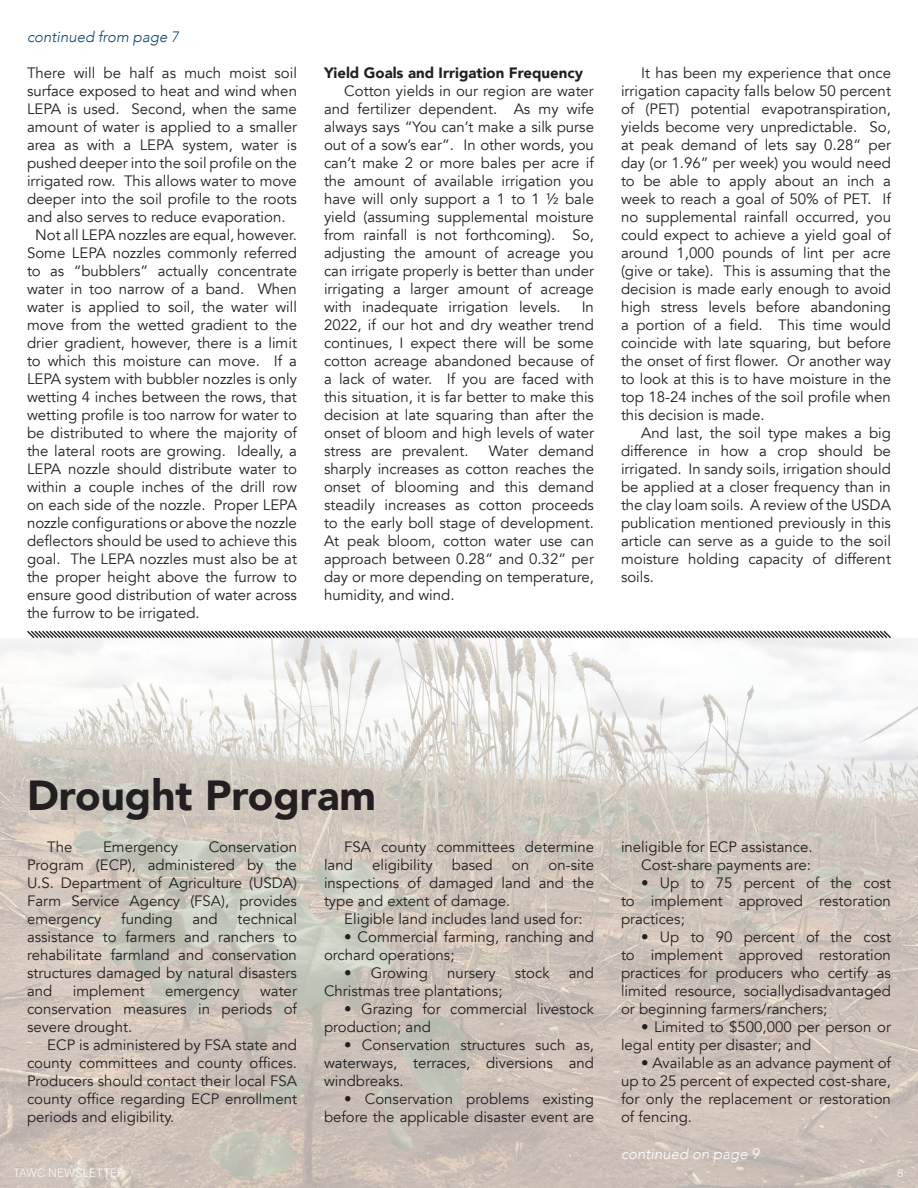
<style>
.page{position:relative;width:918px;height:1188px;background:#fff}
.page>*{position:absolute;margin:0;border:0;box-sizing:border-box;transform-origin:0 0}
.t1{font:900 42px "Avenir";color:#231f20}
.t2{font:15px/18px "Avenir";color:#231f20;text-align:justify}
.t3{font:900 15px "Avenir";color:#231f20}
.t4{font:italic 300 15px "Avenir";color:#0b4471}
.t5{font:italic 300 15px "Avenir";color:#fff}
.t6{font:12px "Acumin Variable Concept";color:#fff}
</style>
<div class="page">
<img style="left:0;top:638px;width:918px;height:550px">
<svg style="left:26px;top:630px;width:866px;height:10px"></svg>
<p class="t4" style="left:27px;top:28px;width:154px">continued from page 7</p>
<p class="t2" style="left:27px;top:64px;width:272px">There will be half as much moist soil surface exposed to heat and wind when LEPA is used. Second, when the same amount of water is applied to a smaller area as with a LEPA system, water is pushed deeper into the soil profile on the irrigated row. This allows water to move deeper into the soil profile to the roots and also serves to reduce evaporation.</p>
<p class="t2" style="left:27px;top:226px;width:272px;text-indent:8px">Not all LEPA nozzles are equal, however.<br>Some LEPA nozzles commonly referred to as “bubblers” actually concentrate water in too narrow of a band. When water is applied to soil, the water will move from the wetted gradient to the drier gradient, however, there is a limit to which this moisture can move. If a LEPA system with bubbler nozzles is only wetting 4 inches between the rows, that wetting profile is too narrow for water to be distributed to where the majority of the lateral roots are growing. Ideally, a LEPA nozzle should distribute water to within a couple inches of the drill row on each side of the nozzle. Proper LEPA nozzle configurations or above the nozzle deflectors should be used to achieve this goal. The LEPA nozzles must also be at the proper height above the furrow to ensure good distribution of water across the furrow to be irrigated.</p>
<p class="t3" style="left:324px;top:60px;width:261px">Yield Goals and Irrigation Frequency</p>
<p class="t2" style="left:324px;top:82px;width:272px;text-indent:20px">Cotton yields in our region are water and fertilizer dependent. As my wife always says “You can’t make a silk purse out of a sow’s ear”. In other words, you can’t make 2 or more bales per acre if the amount of available irrigation you have will only support a 1 to 1 ½ bale yield (assuming supplemental moisture from rainfall is not forthcoming). So, adjusting the amount of acreage you can irrigate properly is better than under irrigating a larger amount of acreage with inadequate irrigation levels.</p>
<p class="t2" style="left:324px;top:298px;width:272px;text-indent:258px">In 2022, if our hot and dry weather trend continues, I expect there will be some cotton acreage abandoned because of a lack of water. If you are faced with this situation, it is far better to make this decision at late squaring than after the onset of bloom and high levels of water stress are prevalent.</p>
<p class="t2" style="left:324px;top:442px;width:272px;text-indent:165px">Water demand sharply increases as cotton reaches the onset of blooming and this demand steadily increases as cotton proceeds to the early boll stage of development.<br>At peak bloom, cotton water use can approach between 0.28” and 0.32” per day or more depending on temperature, humidity, and wind.</p>
<p class="t2" style="left:621px;top:64px;width:272px;text-indent:20px">It has been my experience that once irrigation capacity falls below 50 percent of (PET) potential evapotranspiration, yields become very unpredictable. So, at peak demand of lets say 0.28” per day (or 1.96” per week) you would need to be able to apply about an inch a week to reach a goal of 50% of PET. If no supplemental rainfall occurred, you could expect to achieve a yield goal of around 1,000 pounds of lint per acre (give or take). This is assuming that the decision is made early enough to avoid high stress levels before abandoning a portion of a field. This time would coincide with late squaring, but before the onset of first flower. Or another way to look at this is to have moisture in the top 18-24 inches of the soil profile when this decision is made.</p>
<p class="t2" style="left:621px;top:424px;width:272px;text-indent:20px">And last, the soil type makes a big difference in how a crop should be irrigated. In sandy soils, irrigation should be applied at a closer frequency than in the clay loam soils. A review of the USDA publication mentioned previously in this article can serve as a guide to the soil moisture holding capacity of different soils.</p>
<p class="t1" style="left:27px;top:760px;width:351px">Drought Program</p>
<p class="t2" style="left:47px;top:838px;width:27px">The</p>
<p class="t2" style="left:103px;top:838px;width:77px">Emergency</p>
<p class="t2" style="left:324px;top:838px;width:272px;text-indent:20px">FSA county committees determine land</p>
<p class="t2" style="left:27px;top:838px;width:272px;text-indent:182px">Conservation Program (ECP), administered by the U.S. Department of Agriculture (USDA)<br>Farm Service Agency (FSA), provides emergency</p>
<p class="t2" style="left:372px;top:856px;width:62px">eligibility</p>
<p class="t2" style="left:452px;top:856px;width:42px">based</p>
<p class="t2" style="left:512px;top:856px;width:19px">on</p>
<p class="t2" style="left:324px;top:856px;width:272px;text-indent:224px">on-site inspections of damaged land and the type and extent of damage.</p>
<p class="t2" style="left:344px;top:910px;width:240px">Eligible land includes land used for:</p>
<p class="t2" style="left:324px;top:928px;width:271px;text-indent:20px">• Commercial farming, ranching and orchard operations;</p>
<p class="t2" style="left:344px;top:964px;width:85px">• Growing</p>
<p class="t2" style="left:447px;top:964px;width:50px">nursery</p>
<p class="t2" style="left:515px;top:964px;width:36px">stock</p>
<p class="t2" style="left:569px;top:964px;width:27px">and</p>
<p class="t2" style="left:324px;top:982px;width:180px">Christmas tree plantations;</p>
<p class="t2" style="left:324px;top:1000px;width:271px;text-indent:20px">• Grazing for commercial livestock production; and</p>
<p class="t2" style="left:324px;top:1036px;width:272px;text-indent:20px">• Conservation structures such as, waterways, terraces, diversions and windbreaks.</p>
<p class="t2" style="left:324px;top:1090px;width:272px;text-align:right">• Conservation problems existing before the applicable disaster event are</p>
<p class="t2" style="left:121px;top:910px;width:53px">funding</p>
<p class="t2" style="left:192px;top:910px;width:27px">and</p>
<p class="t2" style="left:27px;top:910px;width:272px;text-indent:211px">technical assistance to farmers and ranchers to rehabilitate farmland and conservation structures damaged by natural disasters and</p>
<p class="t2" style="left:73px;top:982px;width:73px">implement</p>
<p class="t2" style="left:165px;top:982px;width:76px">emergency</p>
<p class="t2" style="left:27px;top:982px;width:272px;text-indent:233px">water conservation measures in periods of severe drought.</p>
<p class="t2" style="left:27px;top:1036px;width:272px;text-indent:20px">ECP is administered by FSA state and county committees and county offices.<br>Producers should contact their local FSA county office regarding ECP enrollment periods and eligibility.</p>
<p class="t2" style="left:621px;top:838px;width:193px">ineligible for ECP assistance.</p>
<p class="t2" style="left:641px;top:856px;width:171px">Cost-share payments are:</p>
<p class="t2" style="left:621px;top:874px;width:271px;text-indent:20px">• Up to 75 percent of the cost to implement approved restoration practices;</p>
<p class="t2" style="left:621px;top:928px;width:272px;text-indent:20px">• Up to 90 percent of the cost to implement approved restoration practices for producers who certify as limited resource, sociallydisadvantaged or beginning farmers/ranchers;</p>
<p class="t2" style="left:621px;top:1018px;width:271px;text-indent:20px">• Limited to $500,000 per person or legal entity per disaster; and</p>
<p class="t2" style="left:621px;top:1054px;width:272px;text-indent:20px">• Available as an advance payment of up to 25 percent of expected cost-share, for only the replacement or restoration of fencing.</p>
<p class="t5" style="left:621px;top:1145px;width:140px">continued on page 9</p>
<p class="t6" style="left:14px;top:1164px;width:112px">TAWC NEWSLETTER</p>
<p class="t6" style="left:897px;top:1164px;width:8px">8</p>
</div>
